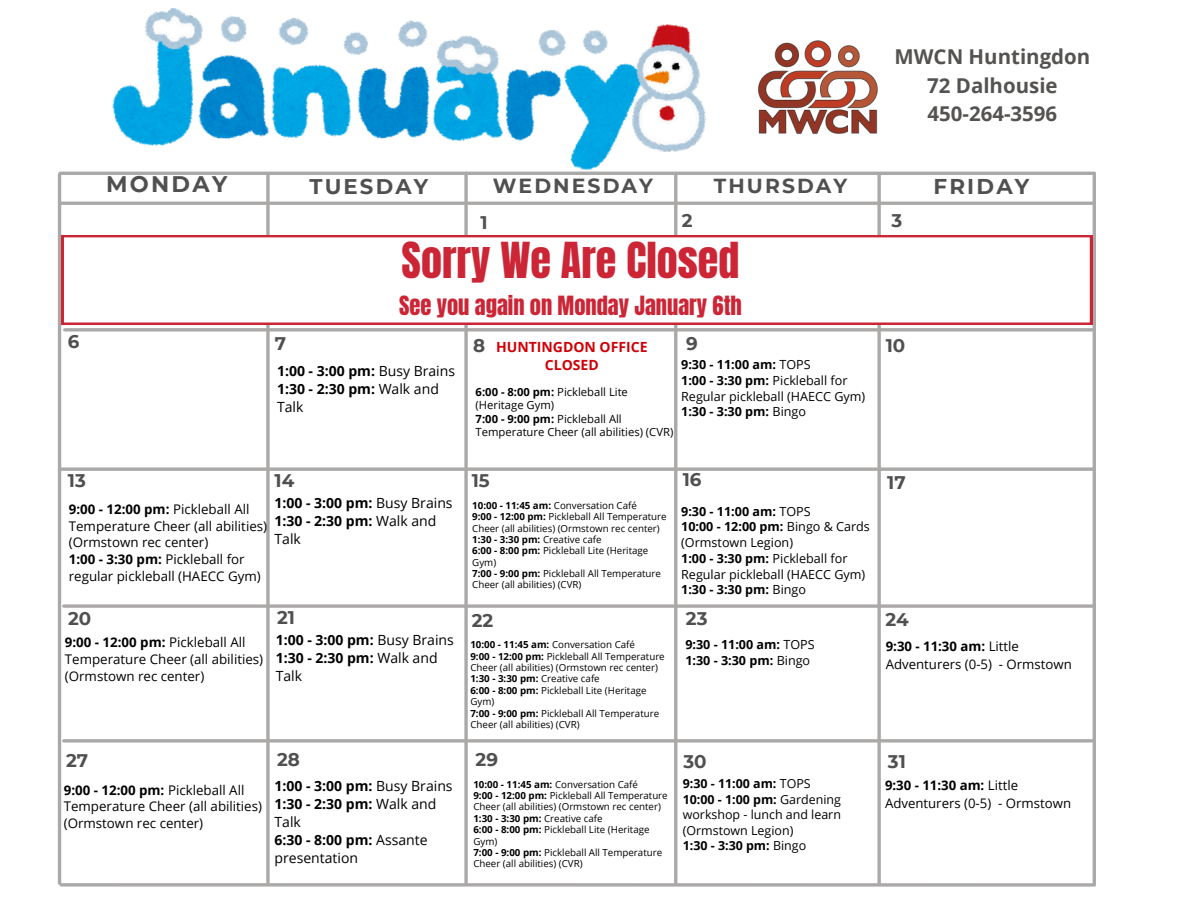
<style>
.page{position:relative;width:1188px;height:918px;background:#fff}
.page>*{position:absolute;margin:0;border:0;box-sizing:border-box;transform-origin:0 0}
.t1{font:42.15px "Anton";color:#cc2536}
.t2{font:22.5px "Anton";color:#cc2536}
.t3{font:700 22.5px "Montserrat";letter-spacing:.1em;color:#505050}
.t4{font:700 21.45px "Montserrat";letter-spacing:.1em;color:#505050}
.t5{font:700 21.3px "Montserrat";letter-spacing:.1em;color:#505050}
.t6{font:700 20.4px/28.7px "Open Sans";color:#545351;text-align:center}
.t7{font:700 20.4px "Montserrat";letter-spacing:.1em;color:#505050}
.t8{font:700 20.25px "Montserrat";letter-spacing:.1em;color:#505050}
.t9{font:700 18.3px "Montserrat";color:#505050}
.t10{font:700 13.95px/18px "Open Sans";color:#000}
.t11{font:13.95px/18px "Open Sans";color:#000}
.t12{font:700 13.95px/18px "Open Sans";color:#cf0007;text-align:center}
.t13{font:13.35px/16.6px "Open Sans";color:#000}
.t14{font:13.2px/17.5px "Open Sans";color:#000}
.t15{font:12.6px/15.8px "Open Sans";color:#000}
.t16{font:700 12.6px/15.8px "Open Sans";color:#000}
.t17{font:12.45px/15.6px "Open Sans";color:#000}
.t18{font:11.25px/13px "Open Sans";color:#000}
.t19{font:9.75px/11.4px "Open Sans";color:#000}
.t20{font:700 9.75px "Open Sans";color:#000}
.s1{font-weight:400}
.s2{font-weight:700}
</style>
<div class="page">
<img style="left:758px;top:40px;width:120px;height:94px">
<hr style="left:58px;top:175px;width:3px;height:708px;background:#aba8a8">
<svg style="left:464px;top:175px;width:4px;height:708px;background:#b7b5b5"></svg>
<hr style="left:674px;top:173px;width:3px;height:711px;background:#aba8a8">
<svg style="left:877px;top:175px;width:4px;height:708px;background:#b7b4b4"></svg>
<hr style="left:1093px;top:175px;width:3px;height:709px;background:#aba8a8">
<hr style="left:60px;top:202px;width:1035px;height:3px;background:#aba8a8">
<svg style="left:65px;top:328px;width:1028px;height:4px;background:#b7b5b5"></svg>
<svg style="left:64px;top:604px;width:1029px;height:4px;background:#b7b5b5"></svg>
<svg style="left:64px;top:739px;width:1029px;height:4px;background:#b7b5b5"></svg>
<svg style="left:266px;top:175px;width:4px;height:708px;background:#b7b4b4"></svg>
<svg style="left:61px;top:467px;width:1032px;height:4px;background:#b7b5b5"></svg>
<svg style="left:61px;top:883px;width:1034px;height:4px;background:#b7b5b5"></svg>
<hr style="left:60px;top:172px;width:1035px;height:3px;background:#aba8a8">
<svg style="left:62px;top:235px;width:1030px;height:90px"></svg>
<img style="left:112px;top:9px;width:594px;height:162px">
<p class="t3" style="left:106px;top:170px;width:123px">MONDAY</p>
<p class="t6" style="left:895px;top:42px;width:197px">MWCN Huntingdon<br>72 Dalhousie<br>450-264-3596</p>
<h2 class="t5" style="left:309px;top:173px;width:120px">TUESDAY</h2>
<p class="t8" style="left:714px;top:173px;width:135px">THURSDAY</p>
<p class="t7" style="left:493px;top:174px;width:162px">WEDNESDAY</p>
<p class="t4" style="left:934px;top:173px;width:97px">FRIDAY</p>
<p class="t9" style="left:480px;top:211px;width:9px">1</p>
<p class="t9" style="left:682px;top:209px;width:12px">2</p>
<p class="t9" style="left:892px;top:209px;width:12px">3</p>
<p class="t1" style="left:402px;top:230px;width:339px">Sorry We Are Closed</p>
<p class="t2" style="left:399px;top:289px;width:344px">See you again on Monday January 6th</p>
<p class="t9" style="left:68px;top:330px;width:13px">6</p>
<p class="t9" style="left:275px;top:333px;width:13px">7</p>
<p class="t9" style="left:473px;top:334px;width:14px">8</p>
<p class="t12" style="left:496px;top:338px;width:153px">HUNTINGDON OFFICE<br>CLOSED</p>
<h5 class="t10" style="left:277px;top:362px;width:180px">1:00 - 3:00 pm: <span class="s1">Busy Brains<br></span>1:30 - 2:30 pm: <span class="s1">Walk and<br>Talk</span></h5>
<h5 class="t18" style="left:476px;top:385px;width:154px"><span class="s2">6:00 - 8:00 pm:</span> Pickleball Lite (Heritage Gym)</h5>
<h6 class="t18" style="left:476px;top:412px;width:199px"><span class="s2">7:00 - 9:00 pm:</span> Pickleball All<br>Temperature Cheer (all abilities) (CVR)</h6>
<h3 class="t9" style="left:686px;top:332px;width:13px">9</h3>
<p class="t9" style="left:886px;top:334px;width:21px">10</p>
<p class="t15" style="left:681px;top:356px;width:186px"><span class="s2">9:30 - 11:00 am:</span> TOPS<br><span class="s2">1:00 - 3:30 pm:</span> Pickleball for<br>Regular pickleball (HAECC Gym)<br><span class="s2">1:30 - 3:30 pm:</span> Bingo</p>
<h1 class="t9" style="left:68px;top:469px;width:19px">13</h1>
<p class="t9" style="left:275px;top:469px;width:21px">14</p>
<h1 class="t9" style="left:472px;top:469px;width:20px">15</h1>
<h1 class="t9" style="left:683px;top:469px;width:20px">16</h1>
<h1 class="t9" style="left:887px;top:471px;width:20px">17</h1>
<p class="t10" style="left:275px;top:493px;width:180px">1:00 - 3:00 pm: <span class="s1">Busy Brains<br></span>1:30 - 2:30 pm: <span class="s1">Walk and<br>Talk</span></p>
<p class="t19" style="left:472px;top:499px;width:166px"><span class="s2">10:00 - 11:45 am:</span> Conversation Café</p>
<p class="t19" style="left:472px;top:511px;width:196px"><span class="s2">9:00 - 12:00 pm:</span> Pickleball All Temperature<br>Cheer (all abilities) (Ormstown rec center)</p>
<p class="t20" style="left:472px;top:533px;width:131px">1:30 - 3:30 pm: <span class="s1">Creative cafe</span></p>
<p class="t19" style="left:472px;top:545px;width:178px"><span class="s2">6:00 - 8:00 pm:</span> Pickleball Lite (Heritage<br>Gym)</p>
<p class="t19" style="left:472px;top:568px;width:190px"><span class="s2">7:00 - 9:00 pm:</span> Pickleball All Temperature<br>Cheer (all abilities) (CVR)</p>
<p class="t13" style="left:69px;top:501px;width:200px"><span class="s2">9:00 - 12:00 pm:</span> Pickleball All<br>Temperature Cheer (all abilities) (Ormstown rec center)<br><span class="s2">1:00 - 3:30 pm:</span> Pickleball for regular pickleball (HAECC Gym)</p>
<p class="t15" style="left:681px;top:503px;width:190px"><span class="s2">9:30 - 11:00 am:</span> TOPS<br><span class="s2">10:00 - 12:00 pm:</span> Bingo &amp; Cards (Ormstown Legion)<br><span class="s2">1:00 - 3:30 pm:</span> Pickleball for<br>Regular pickleball (HAECC Gym)<br><span class="s2">1:30 - 3:30 pm:</span> Bingo</p>
<h1 class="t9" style="left:68px;top:608px;width:25px">20</h1>
<p class="t9" style="left:277px;top:606px;width:19px">21</p>
<p class="t9" style="left:472px;top:610px;width:23px">22</p>
<p class="t9" style="left:686px;top:608px;width:23px">23</p>
<p class="t9" style="left:885px;top:609px;width:25px">24</p>
<p class="t13" style="left:65px;top:634px;width:200px"><span class="s2">9:00 - 12:00 pm:</span> Pickleball All<br>Temperature Cheer (all abilities) (Ormstown rec center)</p>
<h5 class="t10" style="left:276px;top:631px;width:180px">1:00 - 3:00 pm: <span class="s1">Busy Brains<br></span>1:30 - 2:30 pm: <span class="s1">Walk and<br>Talk</span></h5>
<p class="t9" style="left:66px;top:749px;width:24px">27</p>
<p class="t13" style="left:64px;top:781px;width:200px"><span class="s2">9:00 - 12:00 pm:</span> Pickleball All<br>Temperature Cheer (all abilities) (Ormstown rec center)</p>
<h6 class="t9" style="left:277px;top:748px;width:24px">28</h6>
<p class="t11" style="left:275px;top:777px;width:180px"><span class="s2">1:00 - 3:00 pm:</span> Busy Brains<br><span class="s2">1:30 - 2:30 pm:</span> Walk and<br>Talk<br><span class="s2">6:30 - 8:00 pm:</span> Assante presentation</p>
<p class="t19" style="left:470px;top:639px;width:166px"><span class="s2">10:00 - 11:45 am:</span> Conversation Café</p>
<p class="t19" style="left:470px;top:650px;width:196px"><span class="s2">9:00 - 12:00 pm:</span> Pickleball All Temperature<br>Cheer (all abilities) (Ormstown rec center)</p>
<p class="t20" style="left:470px;top:672px;width:131px">1:30 - 3:30 pm: <span class="s1">Creative cafe</span></p>
<p class="t19" style="left:470px;top:684px;width:178px"><span class="s2">6:00 - 8:00 pm:</span> Pickleball Lite (Heritage<br>Gym)</p>
<p class="t19" style="left:470px;top:707px;width:190px"><span class="s2">7:00 - 9:00 pm:</span> Pickleball All Temperature<br>Cheer (all abilities) (CVR)</p>
<p class="t16" style="left:685px;top:636px;width:131px">9:30 - 11:00 am: <span class="s1">TOPS<br></span>1:30 - 3:30 pm: <span class="s1">Bingo</span></p>
<h4 class="t14" style="left:886px;top:637px;width:188px"><span class="s2">9:30 - 11:30 am:</span> Little<br>Adventurers (0-5) - Ormstown</h4>
<p class="t9" style="left:476px;top:748px;width:24px">29</p>
<p class="t9" style="left:683px;top:750px;width:25px">30</p>
<h5 class="t9" style="left:888px;top:750px;width:19px">31</h5>
<p class="t14" style="left:885px;top:777px;width:188px"><span class="s2">9:30 - 11:30 am:</span> Little<br>Adventurers (0-5) - Ormstown</p>
<p class="t17" style="left:683px;top:775px;width:160px"><span class="s2">9:30 - 11:00 am:</span> TOPS<br><span class="s2">10:00 - 1:00 pm:</span> Gardening workshop - lunch and learn (Ormstown Legion)<br><span class="s2">1:30 - 3:30 pm:</span> Bingo</p>
<h5 class="t19" style="left:473px;top:778px;width:166px"><span class="s2">10:00 - 11:45 am:</span> Conversation Café</h5>
<h5 class="t19" style="left:473px;top:790px;width:196px"><span class="s2">9:00 - 12:00 pm:</span> Pickleball All Temperature<br>Cheer (all abilities) (Ormstown rec center)</h5>
<h6 class="t20" style="left:473px;top:811px;width:131px">1:30 - 3:30 pm: <span class="s1">Creative cafe</span></h6>
<p class="t19" style="left:473px;top:824px;width:178px"><span class="s2">6:00 - 8:00 pm:</span> Pickleball Lite (Heritage<br>Gym)</p>
<p class="t19" style="left:473px;top:846px;width:190px"><span class="s2">7:00 - 9:00 pm:</span> Pickleball All Temperature<br>Cheer (all abilities) (CVR)</p>
</div>
